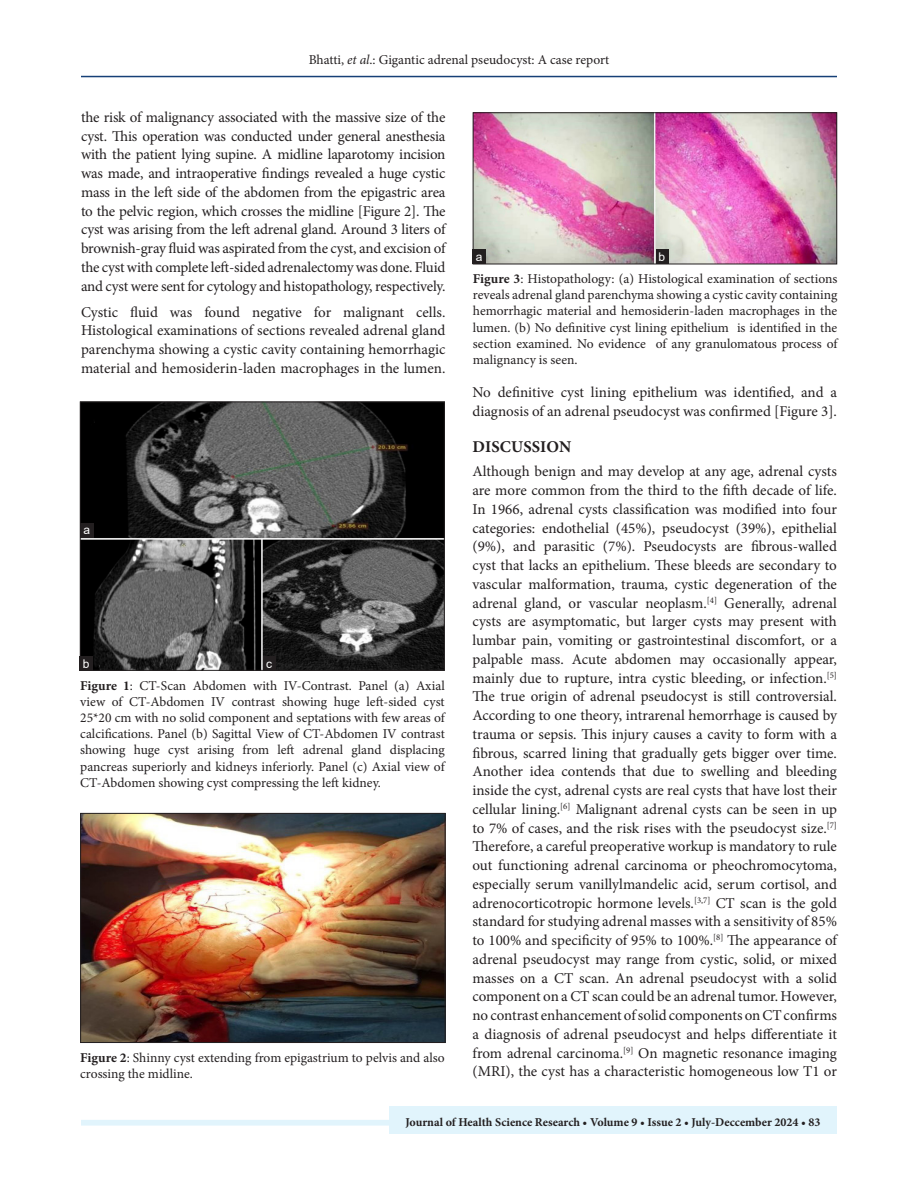
<style>
.page{position:relative;width:918px;height:1188px;background:#fff}
.page>*{position:absolute;margin:0;border:0;box-sizing:border-box;transform-origin:0 0}
.heading1{font:700 16.5px "Minion Pro";letter-spacing:.01em;color:#231f20}
.para_first_last{font:15px/18.8px "Minion Pro";letter-spacing:-.005em;color:#231f20;text-align:justify}
.para{font:15px/18.8px "Minion Pro";letter-spacing:-.015em;color:#231f20;text-align:justify}
.para_last{font:15px/18.8px "Minion Pro";color:#231f20;text-align:justify}
.float_figure_figure{font:13.5px/16.2px "Minion Pro";color:#231f20;text-align:justify}
.t1{font:700 12px "Minion Pro";color:#231f20}
.Figure_label{font:12px "Arial";color:#fff}
.s1{font-style:italic}
.s2{font-weight:700}
</style>
<div class="page">
<hr style="left:81px;top:76px;width:756px;height:1px;background:#164077">
<div style="left:389px;top:1106px;width:448px;height:28px;background:#e1f4fc"></div>
<div style="left:81px;top:1120px;width:756px;height:6px;background:#e1f4fc"></div>
<img style="left:82px;top:404px;width:361px;height:265px">
<div style="left:80px;top:402px;width:365px;height:269px;border:1px solid #231f20"></div>
<img style="left:82px;top:815px;width:362px;height:226px">
<div style="left:80px;top:813px;width:366px;height:230px;border:1px solid #231f20"></div>
<img style="left:475px;top:114px;width:360px;height:148px">
<div style="left:473px;top:112px;width:364px;height:152px;border:1px solid #231f20"></div>
<div style="left:81px;top:523px;width:13px;height:14px;background:#231f20"></div>
<div style="left:80px;top:656px;width:13px;height:15px;background:#231f20"></div>
<div style="left:263px;top:656px;width:12px;height:15px;background:#231f20"></div>
<div style="left:473px;top:250px;width:13px;height:14px;background:#231f20"></div>
<div style="left:656px;top:250px;width:12px;height:14px;background:#231f20"></div>
<p class="float_figure_figure" style="left:309px;top:52px;width:302px">Bhatti, <span class="s1">et al</span>.: Gigantic adrenal pseudocyst: A case report</p>
<p class="para" style="left:81px;top:108px;width:366px">the risk of malignancy associated with the massive size of the cyst. This operation was conducted under general anesthesia with the patient lying supine. A midline laparotomy incision was made, and intraoperative findings revealed a huge cystic mass in the left side of the abdomen from the epigastric area to the pelvic region, which crosses the midline [Figure 2]. The cyst was arising from the left adrenal gland. Around 3 liters of brownish-gray fluid was aspirated from the cyst, and excision of the cyst with complete left-sided adrenalectomy was done. Fluid and cyst were sent for cytology and histopathology, respectively.</p>
<p class="para_last" style="left:81px;top:302px;width:366px">Cystic fluid was found negative for malignant cells.<br>Histological examinations of sections revealed adrenal gland parenchyma showing a cystic cavity containing hemorrhagic material and hemosiderin-laden macrophages in the lumen.</p>
<p class="Figure_label" style="left:84px;top:522px;width:8px">a</p>
<p class="Figure_label" style="left:83px;top:655px;width:8px">b</p>
<p class="Figure_label" style="left:266px;top:655px;width:7px">c</p>
<p class="float_figure_figure" style="left:80px;top:677px;width:366px"><span class="s2">Figure 1</span>: CT-Scan Abdomen with IV-Contrast. Panel (a) Axial view of CT-Abdomen IV contrast showing huge left-sided cyst 25*20 cm with no solid component and septations with few areas of calcifications. Panel (b) Sagittal View of CT-Abdomen IV contrast showing huge cyst arising from left adrenal gland displacing pancreas superiorly and kidneys inferiorly. Panel (c) Axial view of CT-Abdomen showing cyst compressing the left kidney.</p>
<p class="float_figure_figure" style="left:80px;top:1049px;width:366px"><span class="s2">Figure 2</span>: Shinny cyst extending from epigastrium to pelvis and also crossing the midline.</p>
<p class="Figure_label" style="left:476px;top:249px;width:8px">a</p>
<p class="Figure_label" style="left:659px;top:249px;width:8px">b</p>
<p class="float_figure_figure" style="left:473px;top:271px;width:366px"><span class="s2">Figure 3</span>: Histopathology: (a) Histological examination of sections reveals adrenal gland parenchyma showing a cystic cavity containing hemorrhagic material and hemosiderin-laden macrophages in the lumen. (b) No definitive cyst lining epithelium is identified in the section examined. No evidence of any granulomatous process of malignancy is seen.</p>
<p class="para_last" style="left:472px;top:383px;width:366px">No definitive cyst lining epithelium was identified, and a diagnosis of an adrenal pseudocyst was confirmed [Figure 3].</p>
<p class="heading1" style="left:473px;top:436px;width:100px">DISCUSSION</p>
<p class="para_first_last" style="left:472px;top:462px;width:366px">Although benign and may develop at any age, adrenal cysts are more common from the third to the fifth decade of life.<br>In 1966, adrenal cysts classification was modified into four categories: endothelial (45%), pseudocyst (39%), epithelial (9%), and parasitic (7%). Pseudocysts are fibrous-walled cyst that lacks an epithelium. These bleeds are secondary to vascular malformation, trauma, cystic degeneration of the adrenal gland, or vascular neoplasm.<sup>[4]</sup> Generally, adrenal cysts are asymptomatic, but larger cysts may present with lumbar pain, vomiting or gastrointestinal discomfort, or a palpable mass. Acute abdomen may occasionally appear, mainly due to rupture, intra cystic bleeding, or infection.<sup>[5] </sup>The true origin of adrenal pseudocyst is still controversial.<br>According to one theory, intrarenal hemorrhage is caused by trauma or sepsis. This injury causes a cavity to form with a fibrous, scarred lining that gradually gets bigger over time.<br>Another idea contends that due to swelling and bleeding inside the cyst, adrenal cysts are real cysts that have lost their cellular lining.<sup>[6]</sup> Malignant adrenal cysts can be seen in up to 7% of cases, and the risk rises with the pseudocyst size.<sup>[7] </sup>Therefore, a careful preoperative workup is mandatory to rule out functioning adrenal carcinoma or pheochromocytoma, especially serum vanillylmandelic acid, serum cortisol, and adrenocorticotropic hormone levels.<sup>[3,7]</sup> CT scan is the gold standard for studying adrenal masses with a sensitivity of 85% to 100% and specificity of 95% to 100%.<sup>[8]</sup> The appearance of adrenal pseudocyst may range from cystic, solid, or mixed masses on a CT scan. An adrenal pseudocyst with a solid component on a CT scan could be an adrenal tumor. However, no contrast enhancement of solid components on CT confirms a diagnosis of adrenal pseudocyst and helps differentiate it from adrenal carcinoma.<sup>[9]</sup> On magnetic resonance imaging (MRI), the cyst has a characteristic homogeneous low T1 or</p>
<p class="t1" style="left:406px;top:1113px;width:416px">Journal of Health Science Research • Volume 9 • Issue 2 • July-Deccember 2024 • 83</p>
</div>
